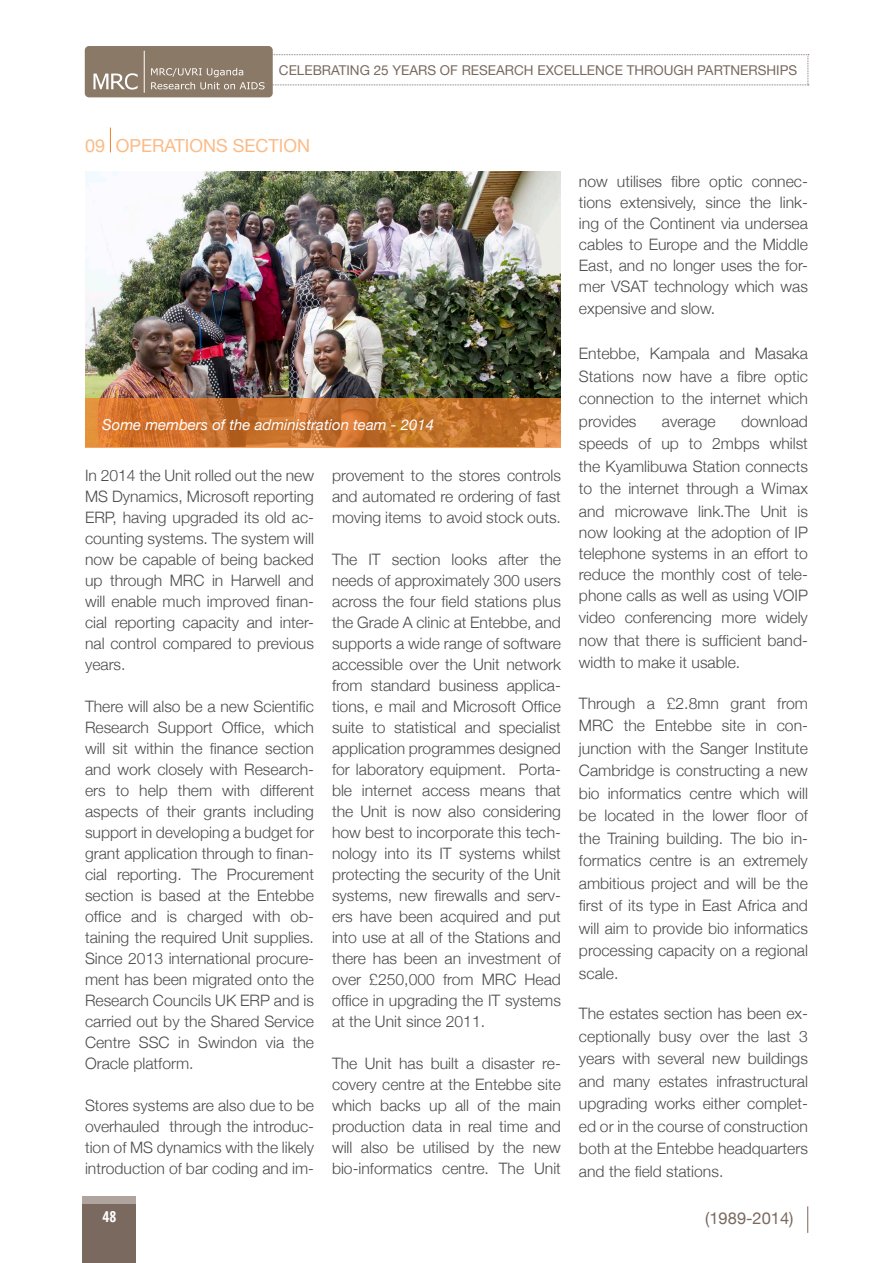
<style>
.page{position:relative;width:893px;height:1263px;background:#fff}
.page>*{position:absolute;margin:0;border:0;box-sizing:border-box;transform-origin:0 0}
.program{font:18px "Helvetica Neue";color:#fbbb87}
.t1{font:16.5px "Helvetica Neue";color:#79695f}
.BODY{font:300 15.75px/21px "Helvetica Neue";color:#4b4c4d;text-align:justify}
.CAP{font:italic 15px "Helvetica Neue";color:#fff}
.t2{font:700 condensed 15px "Open Sans";color:#fff}
.t3{font:13.5px "Helvetica Neue";color:#79695f}
</style>
<div class="page">
<div style="left:83px;top:1196px;width:53px;height:67px;background:#b0a59e"></div>
<div style="left:83px;top:1204px;width:53px;height:59px;background:#79695f"></div>
<svg style="left:807px;top:1206px;width:1px;height:27px"></svg>
<div style="left:85px;top:46px;width:188px;height:51px;background:#8a7966;border-radius:4px"></div>
<svg style="left:93px;top:54px;width:716px;height:36px"></svg>
<hr style="left:144px;top:51px;width:1px;height:42px;background:#fff">
<img style="left:85px;top:171px;width:476px;height:227px">
<svg style="left:85px;top:398px;width:476px;height:49px;background:#c9732e"></svg>
<svg style="left:110px;top:128px;width:1px;height:24px"></svg>
<p class="t3" style="left:279px;top:61px;width:520px">CELEBRATING 25 YEARS OF RESEARCH EXCELLENCE THROUGH PARTNERSHIPS</p>
<p class="program" style="left:85px;top:133px;width:227px">09 OPERATIONS SECTION</p>
<p class="CAP" style="left:102px;top:414px;width:334px">Some members of the administration team - 2014</p>
<p class="BODY" style="left:85px;top:463px;width:230px">In 2014 the Unit rolled out the new MS Dynamics, Microsoft reporting ERP, having upgraded its old ac&shy;counting systems. The system will now be capable of being backed up through MRC in Harwell and will enable much improved finan&shy;cial reporting capacity and inter&shy;nal control compared to previous years.</p>
<p class="BODY" style="left:85px;top:694px;width:230px">There will also be a new Scientific Research Support Office, which will sit within the finance section and work closely with Research&shy;ers to help them with different aspects of their grants including support in developing a budget for grant application through to finan&shy;cial reporting. The Procurement section is based at the Entebbe office and is charged with ob&shy;taining the required Unit supplies.<br>Since 2013 international procure&shy;ment has been migrated onto the Research Councils UK ERP and is carried out by the Shared Service Centre SSC in Swindon via the Oracle platform.</p>
<p class="BODY" style="left:85px;top:1093px;width:230px">Stores systems are also due to be overhauled through the introduc&shy;tion of MS dynamics with the likely introduction of bar coding and im-</p>
<p class="BODY" style="left:332px;top:463px;width:230px">provement to the stores controls and automated re ordering of fast moving items to avoid stock outs.</p>
<p class="BODY" style="left:332px;top:547px;width:230px">The IT section looks after the needs of approximately 300 users across the four field stations plus the Grade A clinic at Entebbe, and supports a wide range of software accessible over the Unit network from standard business applica&shy;tions, e mail and Microsoft Office suite to statistical and specialist application programmes designed for laboratory equipment. Porta&shy;ble internet access means that the Unit is now also considering how best to incorporate this tech&shy;nology into its IT systems whilst protecting the security of the Unit systems, new firewalls and serv&shy;ers have been acquired and put into use at all of the Stations and there has been an investment of over £250,000 from MRC Head office in upgrading the IT systems at the Unit since 2011.</p>
<p class="BODY" style="left:332px;top:1051px;width:230px">The Unit has built a disaster re&shy;covery centre at the Entebbe site which backs up all of the main production data in real time and will also be utilised by the new bio-informatics centre. The Unit</p>
<p class="BODY" style="left:579px;top:170px;width:230px">now utilises fibre optic connec&shy;tions extensively, since the link&shy;ing of the Continent via undersea cables to Europe and the Middle East, and no longer uses the for&shy;mer VSAT technology which was</p>
<p class="BODY" style="left:579px;top:297px;width:138px">expensive and slow.</p>
<p class="BODY" style="left:579px;top:341px;width:230px;line-height:22.5px">Entebbe, Kampala and Masaka Stations now have a fibre optic connection to the internet which provides</p>
<p class="BODY" style="left:579px;top:409px;width:230px;line-height:22.5px;text-indent:162px">download speeds of up to 2mbps whilst the Kyamlibuwa Station connects to the internet through a Wimax and microwave link.The Unit is</p>
<p class="BODY" style="left:579px;top:521px;width:230px">now looking at the adoption of IP telephone systems in an effort to reduce the monthly cost of tele&shy;phone calls as well as using VOIP</p>
<p class="BODY" style="left:579px;top:605px;width:230px;line-height:22.5px">video conferencing more widely now that there is sufficient band&shy;width to make it usable.</p>
<p class="BODY" style="left:579px;top:691px;width:230px;line-height:22.5px">Through a £2.8mn grant from MRC the Entebbe site in con&shy;junction with the Sanger Institute Cambridge is constructing a new bio informatics centre which will be located in the lower floor of the Training building. The bio in&shy;formatics centre is an extremely ambitious project and will be the first of its type in East Africa and will aim to provide bio informatics processing capacity on a regional scale.</p>
<p class="BODY" style="left:579px;top:1001px;width:230px;line-height:22.5px">The estates section has been ex&shy;ceptionally busy over the last 3 years with several new buildings and many estates infrastructural upgrading works either complet&shy;ed or in the course of construction both at the Entebbe headquarters and the field stations.</p>
<p class="BODY" style="left:662px;top:410px;width:55px">average</p>
<p class="t2" style="left:103px;top:1206px;width:15px">48</p>
<p class="t1" style="left:705px;top:1206px;width:90px">(1989-2014)</p>
</div>
